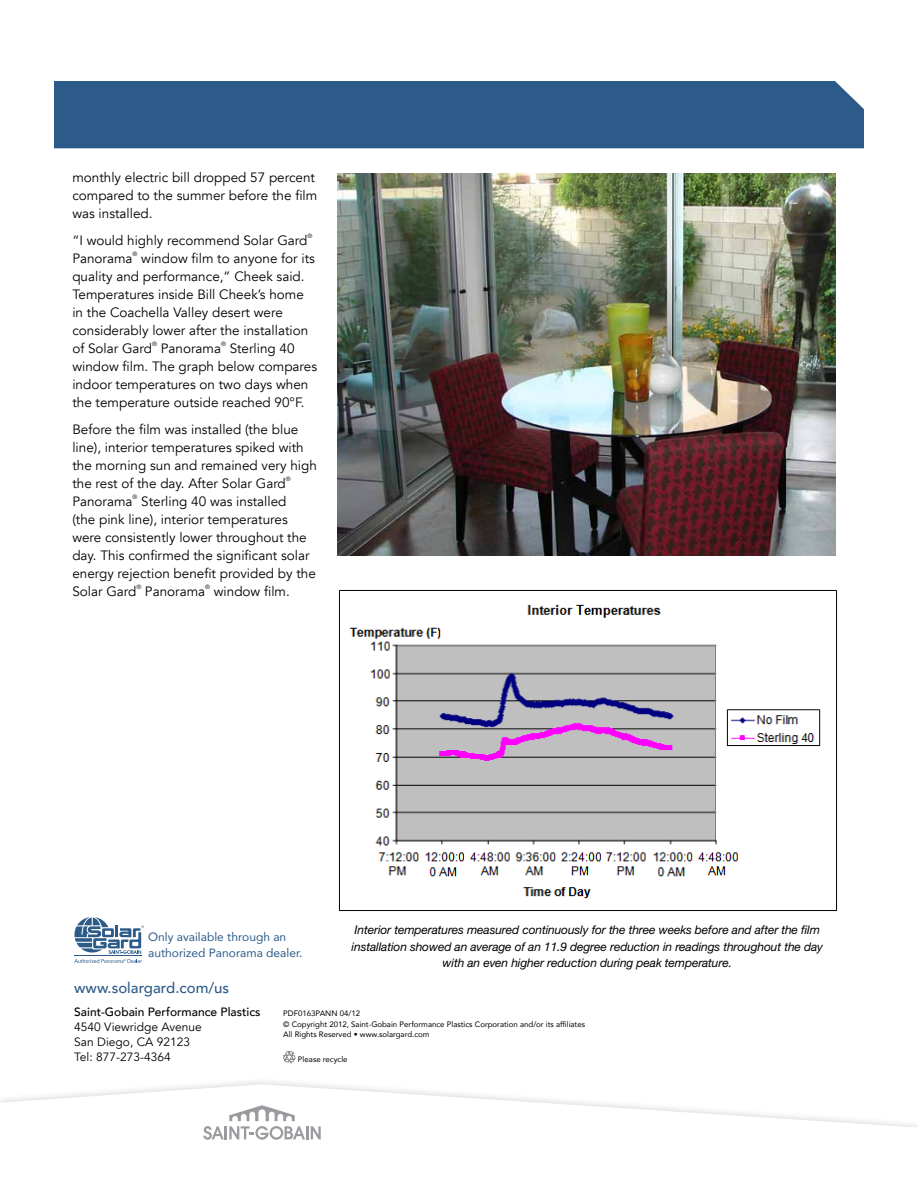
<style>
.page{position:relative;width:918px;height:1188px;background:#fff}
.page>*{position:absolute;margin:0;border:0;box-sizing:border-box;transform-origin:0 0}
.t1{font:500 15px "Avenir LT Com";color:#2d5b89}
.t2{font:13.5px/18px "Avenir LT Com";color:#000}
.t3{font:italic 12px/16.5px "Helvetica Neue LT Std";letter-spacing:-.01em;color:#000;text-align:center}
.t4{font:12px/15px "Avenir LT Com";color:#000}
.t5{font:12px/16.5px "Avenir LT Com";color:#2d5b89}
.t6{font:500 12px "Avenir LT Com";color:#000}
.t7{font:7.8px/10.5px "Avenir LT Com";color:#000}
.t8{font:6.15px "Avenir LT Com";color:#000}
</style>
<div class="page">
<svg style="left:0;top:1084px;width:918px;height:43px"></svg>
<svg style="left:203px;top:1105px;width:118px;height:35px"></svg>
<svg style="left:283px;top:1051px;width:12px;height:12px"></svg>
<img style="left:339px;top:590px;width:498px;height:321px">
<img style="left:338px;top:174px;width:498px;height:382px">
<div style="left:54px;top:81px;width:810px;height:67px;background:#2d5b89"></div>
<svg style="left:74px;top:917px;width:70px;height:46px"></svg>
<p class="t2" style="left:72px;top:169px;width:246px">monthly electric bill dropped 57 percent compared to the summer before the film was installed.</p>
<p class="t2" style="left:72px;top:232px;width:237px">“I would highly recommend Solar Gard</p>
<p class="t8" style="left:307px;top:233px;width:6px">®</p>
<p class="t2" style="left:72px;top:250px;width:62px">Panorama</p>
<p class="t8" style="left:133px;top:251px;width:6px">®</p>
<p class="t2" style="left:72px;top:250px;width:244px;text-indent:69px">window film to anyone for its quality and performance,” Cheek said.<br>Temperatures inside Bill Cheek’s home in the Coachella Valley desert were considerably lower after the installation of Solar Gard</p>
<p class="t8" style="left:152px;top:341px;width:6px">®</p>
<p class="t2" style="left:161px;top:340px;width:62px">Panorama</p>
<p class="t8" style="left:221px;top:341px;width:6px">®</p>
<p class="t2" style="left:72px;top:340px;width:246px;text-indent:157px">Sterling 40 window film. The graph below compares indoor temperatures on two days when the temperature outside reached 90°F.</p>
<p class="t2" style="left:72px;top:420px;width:246px">Before the film was installed (the blue line), interior temperatures spiked with the morning sun and remained very high the rest of the day. After Solar Gard</p>
<p class="t8" style="left:286px;top:475px;width:6px">®</p>
<p class="t2" style="left:72px;top:492px;width:62px">Panorama</p>
<p class="t8" style="left:133px;top:493px;width:6px">®</p>
<p class="t2" style="left:72px;top:492px;width:245px;text-indent:69px">Sterling 40 was installed<br>(the pink line), interior temperatures were consistently lower throughout the day. This confirmed the significant solar energy rejection benefit provided by the Solar Gard</p>
<p class="t8" style="left:136px;top:583px;width:6px">®</p>
<p class="t2" style="left:145px;top:582px;width:62px">Panorama</p>
<p class="t8" style="left:205px;top:583px;width:6px">®</p>
<p class="t2" style="left:214px;top:582px;width:77px">window film.</p>
<p class="t5" style="left:148px;top:928px;width:156px">Only available through an authorized Panorama dealer.</p>
<p class="t1" style="left:74px;top:979px;width:157px">www.solargard.com/us</p>
<p class="t3" style="left:352px;top:922px;width:473px">Interior temperatures measured continuously for the three weeks before and after the film installation showed an average of an 11.9 degree reduction in readings throughout the day with an even higher reduction during peak temperature.</p>
<p class="t6" style="left:74px;top:1004px;width:188px">Saint-Gobain Performance Plastics</p>
<p class="t4" style="left:74px;top:1019px;width:129px">4540 Viewridge Avenue<br>San Diego, CA 92123<br>Tel: 877-273-4364</p>
<p class="t7" style="left:283px;top:1008px;width:303px">PDF0163PANN 04/12<br>© Copyright 2012, Saint-Gobain Performance Plastics Corporation and/or its affiliates<br>All Rights Reserved • www.solargard.com</p>
<p class="t7" style="left:298px;top:1054px;width:51px">Please recycle</p>
</div>
